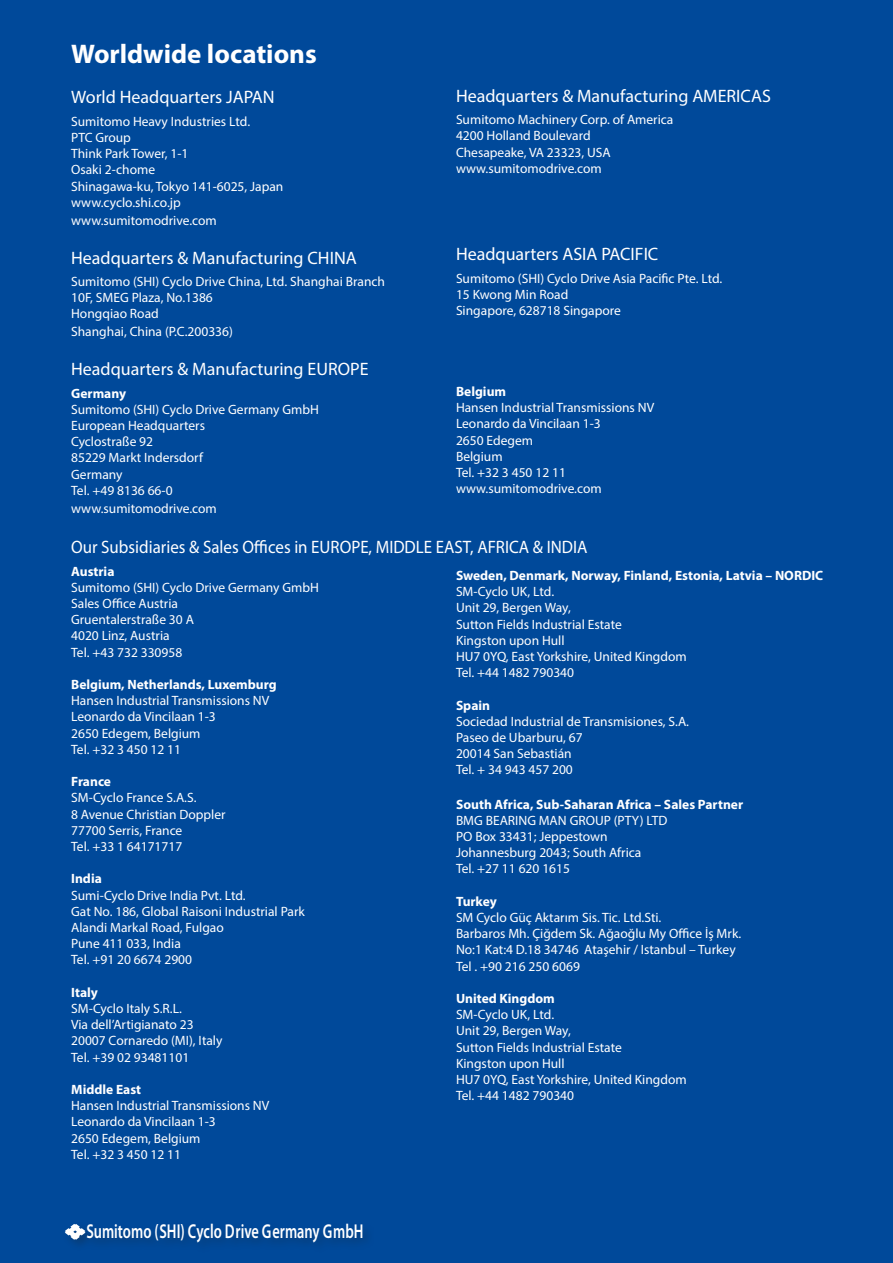
<style>
.page{position:relative;width:893px;height:1263px;background:#00499a}
.page>*{position:absolute;margin:0;border:0;box-sizing:border-box;transform-origin:0 0}
.t1{font:700 27px "Myriad Pro";color:#fff}
.t2{font:600 20.1px "Myriad Pro";color:#fff;scale:.72 1}
.t3{font:18px "Myriad Pro";color:#fff}
.t4{font:18px "Myriad Pro";color:#fff;scale:.94 1}
.t5{font:13.5px/16.2px "Myriad Pro";color:#fff}
.t6{font:700 13.5px "Myriad Pro";color:#fff}
</style>
<div class="page">
<div style="left:62px;top:1221px;width:313px;height:33px;background:#014795"></div>
<svg style="left:65px;top:1224px;width:20px;height:16px"></svg>
<h1 class="t1" style="left:71px;top:36px;width:247px">Worldwide locations</h1>
<h3 class="t3" style="left:71px;top:86px;width:205px">World Headquarters JAPAN</h3>
<p class="t5" style="left:71px;top:113px;width:214px">Sumitomo Heavy Industries Ltd.<br>PTC Group<br>Think Park Tower, 1-1<br>Osaki 2-chome<br>Shinagawa-ku, Tokyo 141-6025, Japan www.cyclo.shi.co.jp</p>
<p class="t5" style="left:71px;top:212px;width:147px">www.sumitomodrive.com</p>
<h3 class="t3" style="left:71px;top:246px;width:287px">Headquarters &amp; Manufacturing CHINA</h3>
<p class="t5" style="left:71px;top:273px;width:315px">Sumitomo (SHI) Cyclo Drive China, Ltd. Shanghai Branch<br>10F, SMEG Plaza, No.1386<br>Hongqiao Road</p>
<p class="t5" style="left:71px;top:324px;width:163px">Shanghai, China (P.C.200336)</p>
<h3 class="t3" style="left:71px;top:358px;width:299px">Headquarters &amp; Manufacturing EUROPE</h3>
<p class="t6" style="left:71px;top:384px;width:56px">Germany</p>
<p class="t5" style="left:71px;top:401px;width:249px">Sumitomo (SHI) Cyclo Drive Germany GmbH<br>European Headquarters<br>Cyclostraße 92<br>85229 Markt Indersdorf<br>Germany<br>Tel. +49 8136 66-0</p>
<p class="t5" style="left:71px;top:500px;width:147px">www.sumitomodrive.com</p>
<h3 class="t4" style="left:71px;top:536px;width:551px">Our Subsidiaries &amp; Sales Offices in EUROPE, MIDDLE EAST, AFRICA &amp; INDIA</h3>
<p class="t6" style="left:71px;top:562px;width:45px">Austria</p>
<p class="t5" style="left:71px;top:579px;width:249px">Sumitomo (SHI) Cyclo Drive Germany GmbH<br>Sales Office Austria<br>Gruentalerstraße 30 A<br>4020 Linz, Austria<br>Tel. +43 732 330958</p>
<p class="t6" style="left:71px;top:676px;width:207px">Belgium, Netherlands, Luxemburg</p>
<p class="t5" style="left:71px;top:692px;width:200px">Hansen Industrial Transmissions NV<br>Leonardo da Vincilaan 1-3<br>2650 Edegem, Belgium<br>Tel. +32 3 450 12 11</p>
<p class="t6" style="left:71px;top:773px;width:41px">France</p>
<p class="t5" style="left:71px;top:789px;width:156px">SM-Cyclo France S.A.S.<br>8 Avenue Christian Doppler<br>77700 Serris, France<br>Tel. +33 1 64171717</p>
<p class="t6" style="left:71px;top:870px;width:32px">India</p>
<p class="t5" style="left:71px;top:887px;width:235px">Sumi-Cyclo Drive India Pvt. Ltd.<br>Gat No. 186, Global Raisoni Industrial Park<br>Alandi Markal Road, Fulgao<br>Pune 411 033, India<br>Tel. +91 20 6674 2900</p>
<p class="t6" style="left:71px;top:983px;width:28px">Italy</p>
<p class="t5" style="left:71px;top:1000px;width:153px">SM-Cyclo Italy S.R.L.<br>Via dell’Artigianato 23<br>20007 Cornaredo (MI), Italy<br>Tel. +39 02 93481101</p>
<p class="t6" style="left:71px;top:1081px;width:72px">Middle East</p>
<p class="t5" style="left:71px;top:1097px;width:200px">Hansen Industrial Transmissions NV<br>Leonardo da Vincilaan 1-3<br>2650 Edegem, Belgium<br>Tel. +32 3 450 12 11</p>
<h3 class="t3" style="left:456px;top:85px;width:316px">Headquarters &amp; Manufacturing AMERICAS</h3>
<p class="t5" style="left:456px;top:111px;width:219px">Sumitomo Machinery Corp. of America<br>4200 Holland Boulevard<br>Chesapeake, VA 23323, USA www.sumitomodrive.com</p>
<h3 class="t3" style="left:456px;top:243px;width:204px">Headquarters ASIA PACIFIC</h3>
<p class="t5" style="left:456px;top:270px;width:268px">Sumitomo (SHI) Cyclo Drive Asia Pacific Pte. Ltd.<br>15 Kwong Min Road<br>Singapore, 628718 Singapore</p>
<p class="t6" style="left:456px;top:383px;width:52px">Belgium</p>
<p class="t5" style="left:456px;top:399px;width:200px">Hansen Industrial Transmissions NV<br>Leonardo da Vincilaan 1-3<br>2650 Edegem<br>Belgium<br>Tel. +32 3 450 12 11 www.sumitomodrive.com</p>
<p class="t6" style="left:456px;top:567px;width:369px">Sweden, Denmark, Norway, Finland, Estonia, Latvia – NORDIC</p>
<p class="t5" style="left:456px;top:583px;width:232px">SM-Cyclo UK, Ltd.<br>Unit 29, Bergen Way,<br>Sutton Fields Industrial Estate<br>Kingston upon Hull<br>HU7 0YQ, East Yorkshire, United Kingdom<br>Tel. +44 1482 790340</p>
<p class="t6" style="left:456px;top:696px;width:36px">Spain</p>
<p class="t5" style="left:456px;top:713px;width:235px">Sociedad Industrial de Transmisiones, S.A.<br>Paseo de Ubarburu, 67<br>20014 San Sebastián<br>Tel. + 34 943 457 200</p>
<p class="t6" style="left:456px;top:795px;width:289px">South Africa, Sub-Saharan Africa – Sales Partner</p>
<p class="t5" style="left:456px;top:812px;width:213px">BMG BEARING MAN GROUP (PTY) LTD<br>PO Box 33431; Jeppestown<br>Johannesburg 2043; South Africa<br>Tel. +27 11 620 1615</p>
<p class="t6" style="left:456px;top:892px;width:42px">Turkey</p>
<p class="t5" style="left:456px;top:909px;width:287px">SM Cyclo Güç Aktarım Sis. Tic. Ltd.Sti.<br>Barbaros Mh. Çiğdem Sk. Ağaoğlu My Office İş Mrk.<br>No:1 Kat:4 D.18 34746 Ataşehir / Istanbul – Turkey Tel . +90 216 250 6069</p>
<p class="t6" style="left:456px;top:990px;width:100px">United Kingdom</p>
<p class="t5" style="left:456px;top:1006px;width:232px">SM-Cyclo UK, Ltd.<br>Unit 29, Bergen Way,<br>Sutton Fields Industrial Estate<br>Kingston upon Hull<br>HU7 0YQ, East Yorkshire, United Kingdom<br>Tel. +44 1482 790340</p>
<h2 class="t2" style="left:86px;top:1219px;width:386px">Sumitomo (SHI) Cyclo Drive Germany GmbH</h2>
</div>
